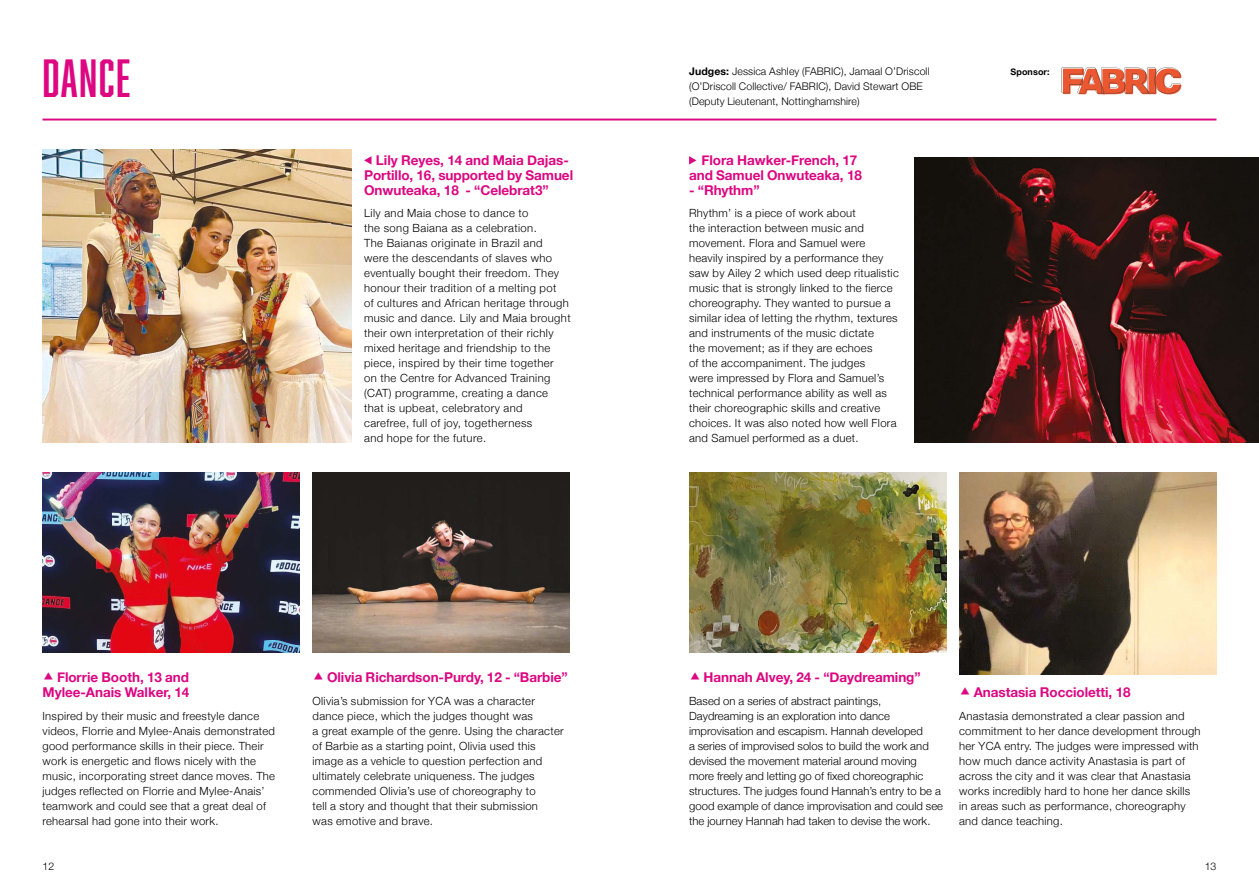
<style>
.page{position:relative;width:1259px;height:893px;background:#fff}
.page>*{position:absolute;margin:0;border:0;box-sizing:border-box;transform-origin:0 0}
.t1{font:49.5px "Abolition";letter-spacing:.03em;color:#dc0781}
.t2{font:700 13.5px/15px "Helvetica Neue";letter-spacing:-.005em;color:#dc0781}
.t3{font:300 11.25px/15px "Helvetica Neue";letter-spacing:.025em;color:#000}
.t4{font:300 11.25px/15px "Helvetica Neue";letter-spacing:.005em;color:#000}
.t5{font:300 10.5px/15px "Helvetica Neue";letter-spacing:.01em;color:#000}
.t6{font:700 9px "Helvetica Neue";letter-spacing:.01em;color:#000}
.s1{font-weight:700}
</style>
<div class="page">
<svg style="left:364px;top:156px;width:7px;height:9px"></svg>
<img style="left:43px;top:472px;width:257px;height:180px">
<img style="left:43px;top:150px;width:308px;height:292px">
<img style="left:689px;top:472px;width:257px;height:180px">
<img style="left:959px;top:472px;width:257px;height:203px">
<svg style="left:1061px;top:67px;width:120px;height:27px"></svg>
<svg style="left:689px;top:156px;width:7px;height:9px"></svg>
<img style="left:914px;top:157px;width:345px;height:285px">
<hr style="left:43px;top:119px;width:1173px;height:2px;background:#dc0781">
<img style="left:313px;top:472px;width:257px;height:180px">
<h1 class="t1" style="left:43px;top:49px;width:90px">DANCE</h1>
<p class="t2" style="left:364px;top:153px;width:211px;text-indent:12px">Lily Reyes, 14 and Maia Dajas-<br>Portillo, 16, supported by Samuel<br>Onwuteaka, 18 - “Celebrat3”</p>
<p class="t3" style="left:364px;top:205px;width:208px">Lily and Maia chose to dance to<br>the song Baiana as a celebration.<br>The Baianas originate in Brazil and<br>were the descendants of slaves who eventually bought their freedom. They honour their tradition of a melting pot<br>of cultures and African heritage through music and dance. Lily and Maia brought their own interpretation of their richly mixed heritage and friendship to the piece, inspired by their time together<br>on the Centre for Advanced Training (CAT) programme, creating a dance<br>that is upbeat, celebratory and carefree, full of joy, togetherness<br>and hope for the future.</p>
<p class="t2" style="left:43px;top:670px;width:148px;text-align:right">Florrie Booth, 13 and<br>Mylee-Anais Walker, 14</p>
<p class="t3" style="left:43px;top:707px;width:234px">Inspired by their music and freestyle dance videos, Florrie and Mylee-Anais demonstrated good performance skills in their piece. Their work is energetic and flows nicely with the music, incorporating street dance moves. The judges reflected on Florrie and Mylee-Anais’ teamwork and could see that a great deal of rehearsal had gone into their work.</p>
<p class="t2" style="left:327px;top:670px;width:242px">Olivia Richardson-Purdy, 12 - “Barbie”</p>
<p class="t3" style="left:313px;top:692px;width:253px">Olivia’s submission for YCA was a character dance piece, which the judges thought was<br>a great example of the genre. Using the character of Barbie as a starting point, Olivia used this image as a vehicle to question perfection and ultimately celebrate uniqueness. The judges commended Olivia’s use of choreography to<br>tell a story and thought that their submission<br>was emotive and brave.</p>
<p class="t5" style="left:689px;top:63px;width:242px"><span class="s1">Judges:</span> Jessica Ashley (FABRIC), Jamaal O’Driscoll (O’Driscoll Collective/ FABRIC), David Stewart OBE (Deputy Lieutenant, Nottinghamshire)</p>
<p class="t6" style="left:1010px;top:64px;width:41px">Sponsor:</p>
<p class="t2" style="left:689px;top:153px;width:174px;text-align:center">Flora Hawker-French, 17 and Samuel Onwuteaka, 18</p>
<p class="t2" style="left:689px;top:183px;width:72px">- “Rhythm”</p>
<p class="t3" style="left:689px;top:205px;width:211px">Rhythm’ is a piece of work about<br>the interaction between music and movement. Flora and Samuel were heavily inspired by a performance they saw by Ailey 2 which used deep ritualistic music that is strongly linked to the fierce choreography. They wanted to pursue a similar idea of letting the rhythm, textures and instruments of the music dictate<br>the movement; as if they are echoes<br>of the accompaniment. The judges<br>were impressed by Flora and Samuel’s technical performance ability as well as their choreographic skills and creative choices. It was also noted how well Flora and Samuel performed as a duet.</p>
<p class="t2" style="left:703px;top:670px;width:219px">Hannah Alvey, 24 - “Daydreaming”</p>
<p class="t4" style="left:689px;top:692px;width:256px">Based on a series of abstract paintings, Daydreaming is an exploration into dance improvisation and escapism. Hannah developed<br>a series of improvised solos to build the work and devised the movement material around moving more freely and letting go of fixed choreographic structures. The judges found Hannah’s entry to be a good example of dance improvisation and could see the journey Hannah had taken to devise the work.</p>
<p class="t2" style="left:973px;top:685px;width:158px">Anastasia Roccioletti, 18</p>
<p class="t3" style="left:959px;top:707px;width:243px">Anastasia demonstrated a clear passion and commitment to her dance development through her YCA entry. The judges were impressed with how much dance activity Anastasia is part of across the city and it was clear that Anastasia works incredibly hard to hone her dance skills in areas such as performance, choreography and dance teaching.</p>
<p class="t5" style="left:43px;top:858px;width:13px">12</p>
<p class="t5" style="left:1204px;top:858px;width:13px">13</p>
</div>
